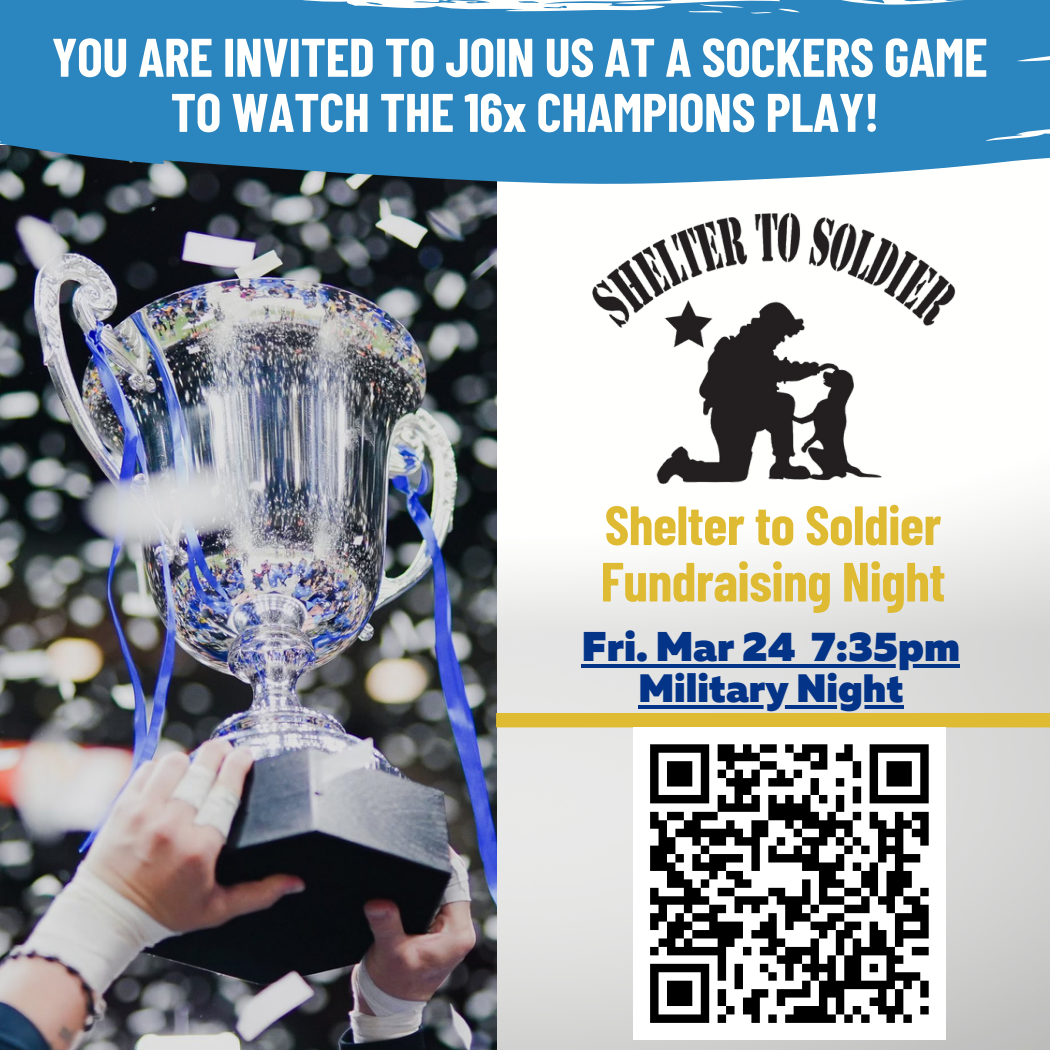
<style>
.page{position:relative;width:1050px;height:1050px;background:#fff}
.page>*{position:absolute;margin:0;border:0;box-sizing:border-box;transform-origin:0 0}
.t1{font:700 55.12px/56.4px "Barlow Condensed";letter-spacing:-.01em;color:#dfbb34}
.t2{font:700 54.25px/55.1px "Barlow Condensed";letter-spacing:-.01em;color:#fffffe;text-align:center}
.t3{font:900 41.48px "Muller";color:#043488}
.t4{font:900 39.55px "Muller";color:#043488}
</style>
<div class="page">
<img style="left:496px;top:184px;width:554px;height:866px">
<img style="left:0;top:184px;width:496px;height:866px">
<svg style="left:0;top:0;width:1050px;height:184px;background:#3184b9"></svg>
<div style="left:496px;top:713px;width:554px;height:14px;background:#dfbb34"></div>
<div style="left:633px;top:727px;width:313px;height:313px;background:#fff"></div>
<svg style="left:650px;top:744px;width:279px;height:279px"></svg>
<img style="left:569px;top:144px;width:408px;height:409px">
<hr style="left:582px;top:664px;width:214px;height:4px;background:#043488">
<hr style="left:796px;top:664px;width:15px;height:4px;background:#043488">
<hr style="left:811px;top:664px;width:149px;height:4px;background:#043488">
<hr style="left:638px;top:705px;width:265px;height:3px;background:#043488">
<p class="t2" style="left:52px;top:28px;width:937px">YOU ARE INVITED TO JOIN US AT A SOCKERS GAME<br>TO WATCH THE 16x CHAMPIONS PLAY!</p>
<p class="t1" style="left:601px;top:495px;width:346px">Shelter to Soldier<br>Fundraising Night</p>
<p class="t3" style="left:582px;top:629px;width:380px">Fri. Mar 24 7:35pm</p>
<p class="t4" style="left:638px;top:672px;width:267px">Military Night</p>
</div>
